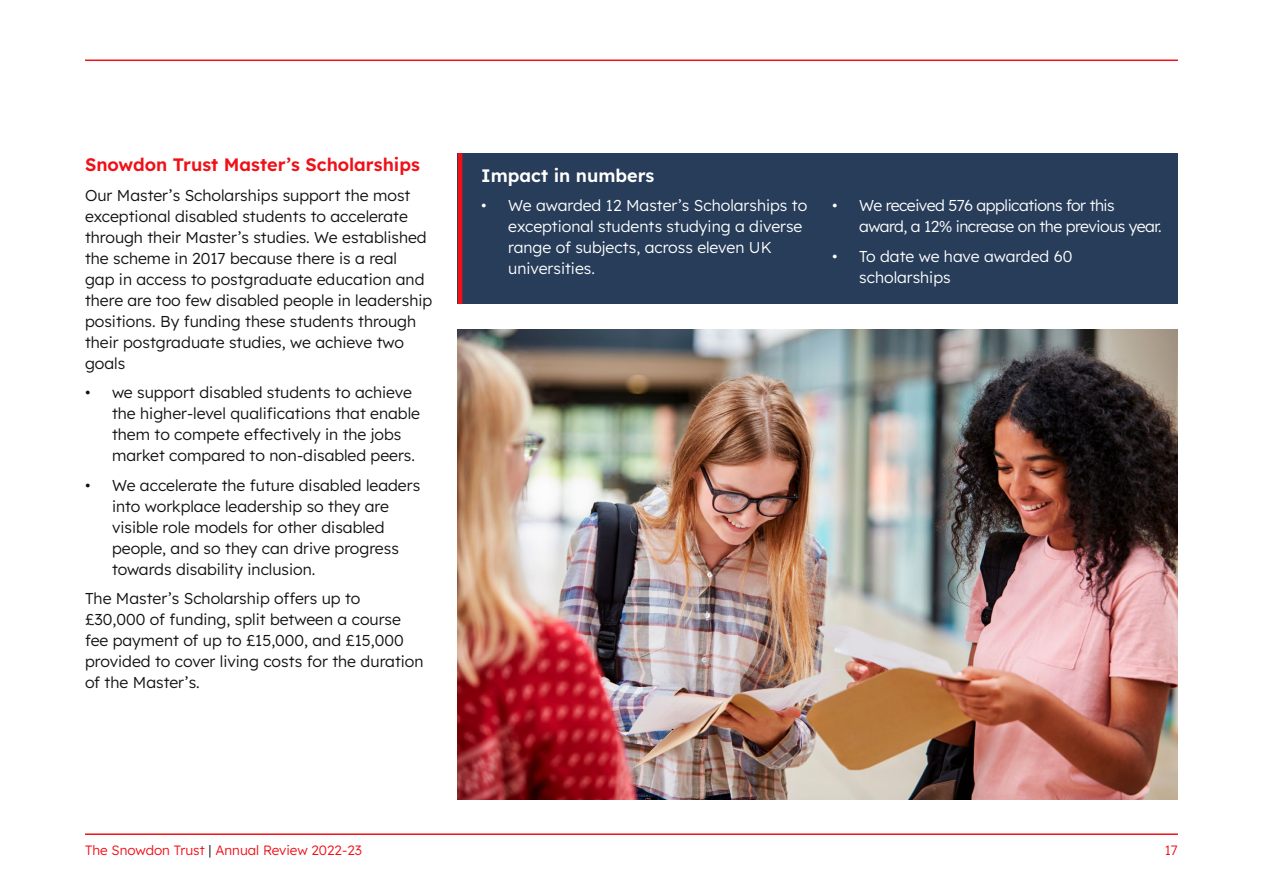
<style>
.page{position:relative;width:1263px;height:893px;background:#fff}
.page>*{position:absolute;margin:0;border:0;box-sizing:border-box;transform-origin:0 0}
.t1{font:18px "Lexend Deca";color:#f01118}
.t2{font:18px "Lexend Deca";color:#fff}
.t3{font:300 15.75px/21px "Lexend Deca";color:#121212}
.t4{font:300 15.75px/21px "Lexend Deca";color:#fff}
.t5{font:300 15.75px/21px "Lexend Deca";letter-spacing:-.03em;color:#fff}
.t6{font:300 13.5px "Lexend Deca";color:#f01118}
.s1{color:#121212}
</style>
<div class="page">
<hr style="left:85px;top:60px;width:1093px;height:1px;background:#f01118">
<hr style="left:85px;top:833px;width:1093px;height:2px;background:#f01118">
<img style="left:458px;top:330px;width:720px;height:469px">
<div style="left:458px;top:153px;width:720px;height:151px;background:#273d59"></div>
<hr style="left:458px;top:153px;width:4px;height:151px;background:#f01118">
<p class="t1" style="left:85px;top:152px;width:336px">Snowdon Trust Master’s Scholarships</p>
<p class="t3" style="left:85px;top:183px;width:349px">Our Master’s Scholarships support the most exceptional disabled students to accelerate through their Master’s studies. We established the scheme in 2017 because there is a real<br>gap in access to postgraduate education and there are too few disabled people in leadership positions. By funding these students through their postgraduate studies, we achieve two goals</p>
<p class="t3" style="left:112px;top:381px;width:309px;text-indent:-27px">• we support disabled students to achieve the higher-level qualifications that enable them to compete effectively in the jobs market compared to non-disabled peers.</p>
<p class="t3" style="left:112px;top:473px;width:310px;text-indent:-27px">• We accelerate the future disabled leaders into workplace leadership so they are visible role models for other disabled people, and so they can drive progress towards disability inclusion.</p>
<p class="t3" style="left:85px;top:587px;width:340px">The Master’s Scholarship offers up to £30,000 of funding, split between a course fee payment of up to £15,000, and £15,000 provided to cover living costs for the duration of the Master’s.</p>
<p class="t2" style="left:481px;top:162px;width:175px">Impact in numbers</p>
<p class="t4" style="left:508px;top:194px;width:300px;text-indent:-27px">• We awarded 12 Master’s Scholarships to exceptional students studying a diverse range of subjects, across eleven UK universities.</p>
<p class="t5" style="left:859px;top:194px;width:304px;text-indent:-27px">• We received 576 applications for this award, a 12% increase on the previous year.</p>
<p class="t4" style="left:859px;top:245px;width:215px;text-indent:-27px">• To date we have awarded 60 scholarships</p>
<p class="t6" style="left:85px;top:841px;width:278px">The Snowdon Trust <span class="s1">|</span> Annual Review 2022-23</p>
<p class="t6" style="left:1165px;top:841px;width:15px">17</p>
</div>
